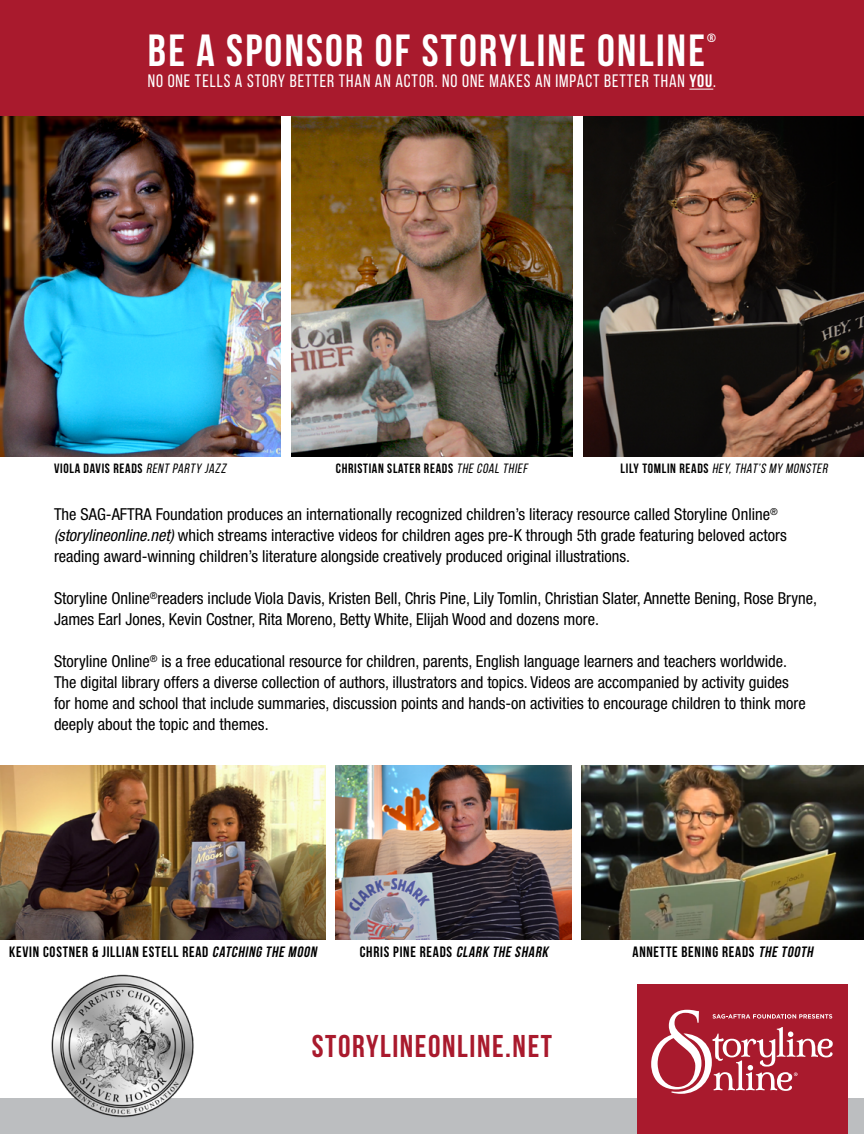
<style>
.page{position:relative;width:864px;height:1134px;background:#fff}
.page>*{position:absolute;margin:0;border:0;box-sizing:border-box;transform-origin:0 0}
.t1{font:700 45px "Bebas Neue";letter-spacing:.05em;color:#fff}
.t2{font:700 31.5px "Bebas Neue";letter-spacing:.05em;color:#a91a2d}
.t3{font:18px "Bebas Neue";letter-spacing:.05em;color:#fff}
.t4{font:condensed 16.5px/21px "Helvetica Neue LT Std";color:#000}
.t5{font:700 15px "Bebas Neue";letter-spacing:.05em;color:#000}
.t6{font:700 13.5px "Bebas Neue";letter-spacing:.05em;color:#000}
.t7{font:italic 13.5px "Bebas Neue";color:#000}
.t8{font:700 12px "Bebas Neue";color:#fff}
.s1{font-weight:700}
.s2{font-weight:400;font-style:italic}
.s3{font-weight:700;font-style:normal}
.s4{font-style:italic}
</style>
<div class="page">
<div style="left:0;top:1098px;width:864px;height:36px;background:#bcbec0"></div>
<img style="left:0;top:115px;width:280px;height:342px">
<img style="left:292px;top:115px;width:280px;height:342px">
<img style="left:584px;top:115px;width:280px;height:342px">
<div style="left:0;top:0;width:864px;height:115px;background:#a91a2d"></div>
<svg style="left:689px;top:89px;width:24px;height:1px"></svg>
<img style="left:0;top:765px;width:326px;height:175px">
<img style="left:335px;top:765px;width:237px;height:175px">
<img style="left:581px;top:765px;width:283px;height:175px">
<img style="left:51px;top:974px;width:143px;height:144px">
<div style="left:637px;top:985px;width:211px;height:149px;background:#a91a2d"></div>
<svg style="left:651px;top:1010px;width:182px;height:84px"></svg>
<h1 class="t1" style="left:148px;top:25px;width:558px">BE A SPONSOR OF STORYLINE ONLINE</h1>
<p class="t8" style="left:707px;top:31px;width:10px">®</p>
<p class="t3" style="left:148px;top:71px;width:570px">NO ONE TELLS A STORY BETTER THAN AN ACTOR. NO ONE MAKES AN IMPACT BETTER THAN <span class="s1">YOU</span>.</p>
<p class="t6" style="left:54px;top:461px;width:176px">VIOLA DAVIS READS <span class="s2">RENT PARTY JAZZ</span></p>
<p class="t6" style="left:336px;top:461px;width:195px">CHRISTIAN SLATER READS <span class="s2">THE COAL THIEF</span></p>
<p class="t7" style="left:621px;top:461px;width:211px"><span class="s3">L I LY T O M L I N R E A D S</span> HEY, THAT’S MY MONSTER</p>
<p class="t4" style="left:54px;top:504px;width:734px">The SAG-AFTRA Foundation produces an internationally recognized children’s literacy resource called Storyline Online<sup>® </sup><span class="s4">(storylineonline.net)</span> which streams interactive videos for children ages pre-K through 5th grade featuring beloved actors reading award-winning children’s literature alongside creatively produced original illustrations.</p>
<p class="t4" style="left:54px;top:588px;width:765px">Storyline Online<sup>®</sup>readers include Viola Davis, Kristen Bell, Chris Pine, Lily Tomlin, Christian Slater, Annette Bening, Rose Bryne,<br>James Earl Jones, Kevin Costner, Rita Moreno, Betty White, Elijah Wood and dozens more.</p>
<p class="t4" style="left:54px;top:651px;width:753px">Storyline Online<sup>®</sup> is a free educational resource for children, parents, English language learners and teachers worldwide.<br>The digital library offers a diverse collection of authors, illustrators and topics. Videos are accompanied by activity guides for home and school that include summaries, discussion points and hands-on activities to encourage children to think more deeply about the topic and themes.</p>
<p class="t5" style="left:9px;top:944px;width:312px">KEVIN COSTNER &amp; JILLIAN ESTELL READ <span class="s4">CATCHING THE MOON</span></p>
<p class="t5" style="left:360px;top:944px;width:193px">CHRIS PINE READS <span class="s4">CLARK THE SHARK</span></p>
<h2 class="t2" style="left:312px;top:1029px;width:242px">STORYLINEONLINE.NET</h2>
<p class="t5" style="left:632px;top:944px;width:185px">ANNETTE BENING READS <span class="s4">THE TOOTH</span></p>
</div>
